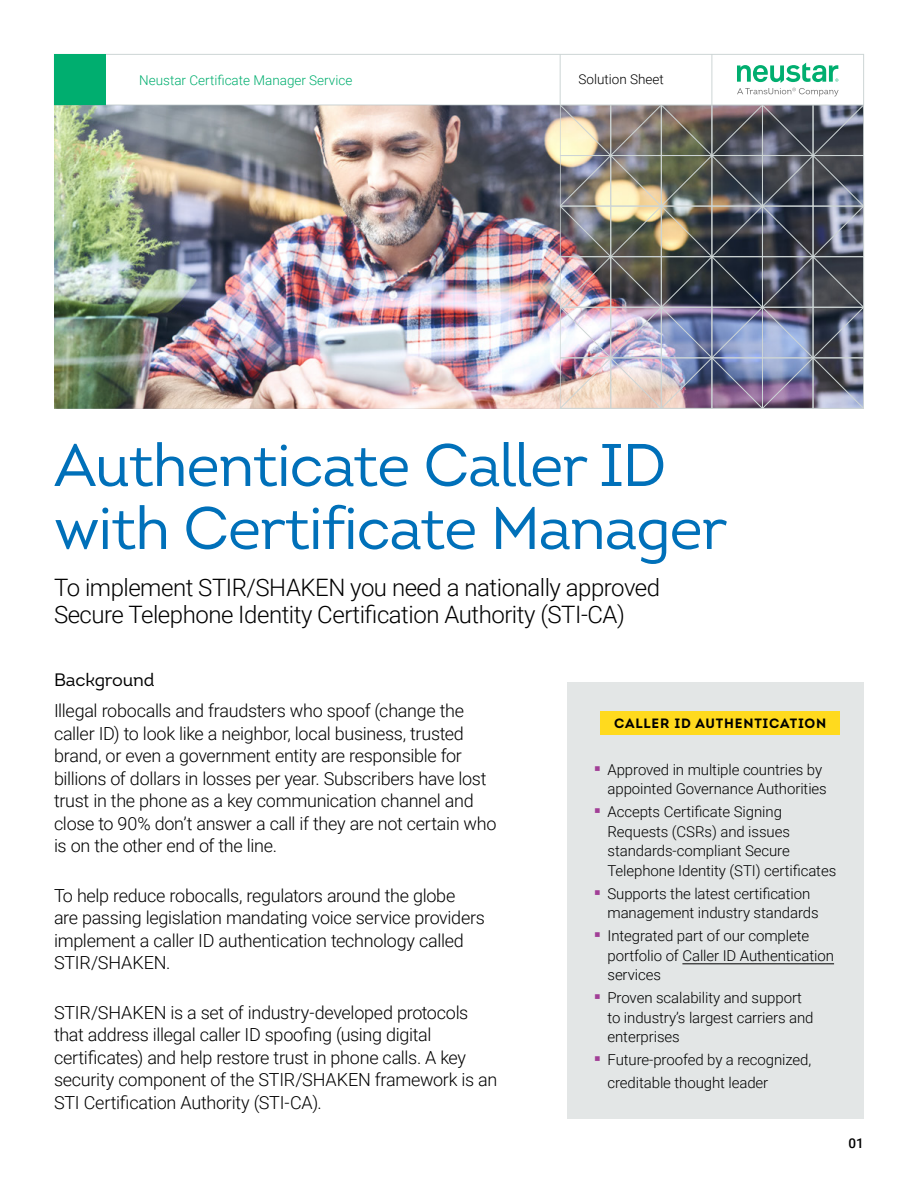
<style>
.page{position:relative;width:918px;height:1188px;background:#fff}
.page>*{position:absolute;margin:0;border:0;box-sizing:border-box;transform-origin:0 0}
.t1{font:60px/63px "Intro";letter-spacing:-.02em;color:#0070b9}
.t2{font:300 24px/27px "Roboto";letter-spacing:-.02em;color:#000}
.t3{font:300 18px/22.5px "Roboto";letter-spacing:-.02em;color:#000}
.t4{font:18px "Intro";letter-spacing:-.01em;color:#000}
.t5{font:300 15px/19.5px "Roboto";letter-spacing:-.005em;color:#000}
.t6{font:300 13.5px "Roboto";color:#00ae6f}
.t7{font:700 13.5px "Intro";letter-spacing:.06em;color:#000}
.t8{font:300 13.5px "Roboto";color:#000}
.t9{font:500 13.5px "Roboto";color:#000}
.s1{color:#a23f97}
</style>
<div class="page">
<div style="left:54px;top:54px;width:810px;height:51px;border:1px solid #cdd5d5"></div>
<div style="left:54px;top:54px;width:51px;height:51px;background:#00ae6f"></div>
<hr style="left:560px;top:54px;width:1px;height:51px;background:#cdd5d5">
<hr style="left:712px;top:54px;width:1px;height:51px;background:#cdd5d5">
<svg style="left:737px;top:63px;width:102px;height:34px"></svg>
<div style="left:567px;top:683px;width:297px;height:436px;background:#e3e6e6"></div>
<hr style="left:682px;top:963px;width:152px;height:1px;background:#000">
<div style="left:601px;top:712px;width:239px;height:23px;background:#ffda1e"></div>
<img style="left:54px;top:105px;width:506px;height:304px">
<img style="left:560px;top:105px;width:305px;height:304px">
<p class="t6" style="left:139px;top:71px;width:215px">Neustar Certificate Manager Service</p>
<p class="t8" style="left:578px;top:69px;width:87px">Solution Sheet</p>
<h1 class="t1" style="left:54px;top:433px;width:675px">Authenticate Caller ID with Certificate Manager</h1>
<h2 class="t2" style="left:54px;top:573px;width:608px">To implement STIR/SHAKEN you need a nationally approved<br>Secure Telephone Identity Certification Authority (STI-CA)</h2>
<p class="t4" style="left:54px;top:668px;width:102px">Background</p>
<p class="t3" style="left:54px;top:699px;width:444px">Illegal robocalls and fraudsters who spoof (change the caller ID) to look like a neighbor, local business, trusted brand, or even a government entity are responsible for billions of dollars in losses per year. Subscribers have lost trust in the phone as a key communication channel and close to 90% don’t answer a call if they are not certain who is on the other end of the line.</p>
<p class="t3" style="left:54px;top:883px;width:432px">To help reduce robocalls, regulators around the globe<br>are passing legislation mandating voice service providers implement a caller ID authentication technology called STIR/SHAKEN.</p>
<p class="t3" style="left:54px;top:1000px;width:445px">STIR/SHAKEN is a set of industry-developed protocols that address illegal caller ID spoofing (using digital certificates) and help restore trust in phone calls. A key security component of the STIR/SHAKEN framework is an STI Certification Authority (STI-CA).</p>
<p class="t7" style="left:614px;top:715px;width:214px">CALLER ID AUTHENTICATION</p>
<p class="t5" style="left:608px;top:759px;width:221px;text-indent:-13px"><span class="s1">○</span> Approved in multiple countries by appointed Governance Authorities</p>
<p class="t5" style="left:608px;top:802px;width:230px;text-indent:-13px"><span class="s1">○</span> Accepts Certificate Signing<br>Requests (CSRs) and issues standards-compliant Secure<br>Telephone Identity (STI) certificates</p>
<p class="t5" style="left:608px;top:883px;width:213px;text-indent:-13px"><span class="s1">○</span> Supports the latest certification management industry standards</p>
<p class="t5" style="left:608px;top:926px;width:228px;text-indent:-13px"><span class="s1">○</span> Integrated part of our complete portfolio of Caller ID Authentication services</p>
<p class="t5" style="left:608px;top:988px;width:208px;text-indent:-13px"><span class="s1">○</span> Proven scalability and support to industry’s largest carriers and enterprises</p>
<p class="t5" style="left:608px;top:1048px;width:205px;line-height:22.5px;text-indent:-13px"><span class="s1">○</span> Future-proofed by a recognized, creditable thought leader</p>
<p class="t9" style="left:849px;top:1134px;width:17px">01</p>
</div>
